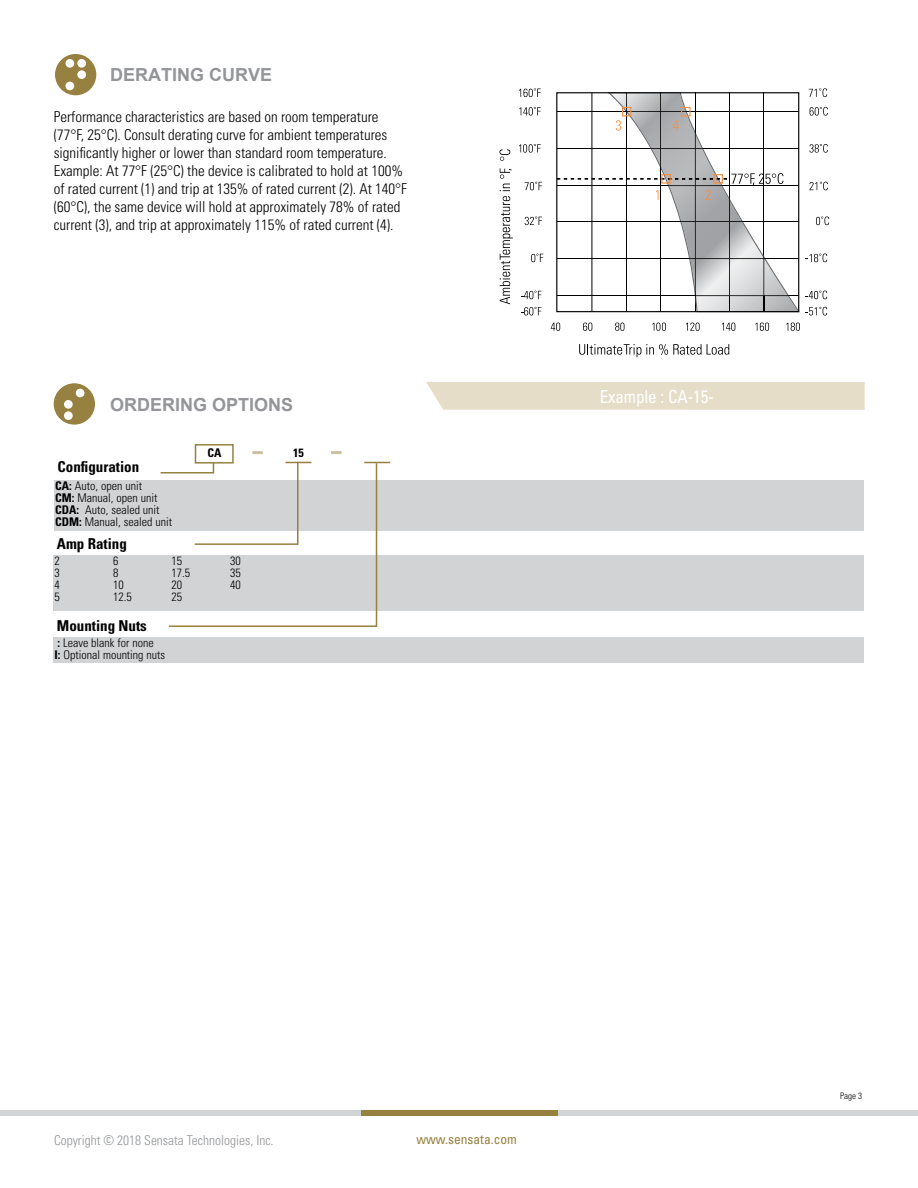
<style>
.page{position:relative;width:918px;height:1188px;background:#fff}
.page>*{position:absolute;margin:0;border:0;box-sizing:border-box;transform-origin:0 0}
.t1{font:700 18px "Arial";color:#939598}
.t2{font:condensed 18px "Univers";letter-spacing:-.01em;color:#fff;scale:.95 1}
.t3{font:300 condensed 15px/18px "Univers";color:#000}
.t4{font:700 condensed 15px "Univers";color:#000}
.t5{font:300 condensed 13.5px "Univers";color:#939598}
.t6{font:condensed 13.5px "Univers";color:#978141}
.t7{font:300 condensed 12px/12.1px "Univers";color:#000}
.t8{font:700 condensed 12px "Univers";color:#000}
.t9{font:300 condensed 9px "Univers";color:#000}
.s1{font-weight:700}
</style>
<div class="page">
<div style="left:0;top:1110px;width:918px;height:6px;background:#d1d3d4"></div>
<div style="left:361px;top:1110px;width:197px;height:6px;background:#978141"></div>
<div style="left:54px;top:383px;width:41px;height:42px;background:#978141;border-radius:50%"></div>
<div style="left:76px;top:389px;width:9px;height:8px;background:#fff;border-radius:50%"></div>
<div style="left:64px;top:400px;width:9px;height:9px;background:#fff;border-radius:50%"></div>
<div style="left:64px;top:411px;width:9px;height:9px;background:#fff;border-radius:50%"></div>
<div style="left:55px;top:54px;width:41px;height:41px;background:#978141;border-radius:50%"></div>
<div style="left:66px;top:59px;width:8px;height:9px;background:#fff;border-radius:50%"></div>
<div style="left:77px;top:59px;width:9px;height:9px;background:#fff;border-radius:50%"></div>
<div style="left:77px;top:70px;width:9px;height:9px;background:#fff;border-radius:50%"></div>
<div style="left:66px;top:82px;width:8px;height:8px;background:#fff;border-radius:50%"></div>
<div style="left:426px;top:382px;width:439px;height:28px;background:#e6ddc9"></div>
<div style="left:195px;top:444px;width:39px;height:20px;border:2px solid #978141"></div>
<div style="left:55px;top:480px;width:809px;height:51px;background:#d1d3d4"></div>
<div style="left:54px;top:555px;width:810px;height:55px;background:#d1d3d4"></div>
<div style="left:54px;top:637px;width:810px;height:26px;background:#d1d3d4"></div>
<svg style="left:159px;top:460px;width:231px;height:167px"></svg>
<svg style="left:252px;top:451px;width:11px;height:3px"></svg>
<svg style="left:331px;top:451px;width:11px;height:3px"></svg>
<svg style="left:519px;top:144px;width:22px;height:9px"></svg>
<svg style="left:519px;top:107px;width:22px;height:9px"></svg>
<svg style="left:519px;top:88px;width:22px;height:9px"></svg>
<svg style="left:525px;top:182px;width:17px;height:8px"></svg>
<svg style="left:521px;top:307px;width:20px;height:8px"></svg>
<svg style="left:521px;top:291px;width:20px;height:8px"></svg>
<svg style="left:531px;top:254px;width:12px;height:8px"></svg>
<svg style="left:525px;top:216px;width:17px;height:9px"></svg>
<svg style="left:809px;top:144px;width:19px;height:9px"></svg>
<svg style="left:810px;top:107px;width:18px;height:9px"></svg>
<svg style="left:809px;top:88px;width:18px;height:9px"></svg>
<svg style="left:809px;top:182px;width:19px;height:8px"></svg>
<svg style="left:806px;top:307px;width:21px;height:9px"></svg>
<svg style="left:806px;top:291px;width:21px;height:8px"></svg>
<svg style="left:806px;top:254px;width:21px;height:8px"></svg>
<svg style="left:816px;top:216px;width:13px;height:9px"></svg>
<svg style="left:551px;top:323px;width:9px;height:8px"></svg>
<svg style="left:583px;top:323px;width:9px;height:8px"></svg>
<svg style="left:615px;top:323px;width:10px;height:8px"></svg>
<svg style="left:579px;top:344px;width:150px;height:13px"></svg>
<svg style="left:500px;top:168px;width:13px;height:136px"></svg>
<svg style="left:499px;top:149px;width:11px;height:12px"></svg>
<svg style="left:652px;top:323px;width:14px;height:8px"></svg>
<svg style="left:686px;top:323px;width:14px;height:8px"></svg>
<svg style="left:722px;top:323px;width:13px;height:8px"></svg>
<svg style="left:755px;top:323px;width:14px;height:8px"></svg>
<svg style="left:786px;top:323px;width:14px;height:8px"></svg>
<svg style="left:558px;top:92px;width:242px;height:220px"></svg>
<div style="left:556px;top:92px;width:243px;height:220px;border:1px solid #000"></div>
<p class="t1" style="left:110px;top:63px;width:163px">DERATING CURVE</p>
<p class="t3" style="left:54px;top:108px;width:355px">Performance characteristics are based on room temperature (77°F, 25°C). Consult derating curve for ambient temperatures significantly higher or lower than standard room temperature.<br>Example: At 77°F (25°C) the device is calibrated to hold at 100% of rated current (1) and trip at 135% of rated current (2). At 140°F (60°C), the same device will hold at approximately 78% of rated current (3), and trip at approximately 115% of rated current (4).</p>
<p class="t1" style="left:110px;top:392px;width:185px">ORDERING OPTIONS</p>
<p class="t4" style="left:58px;top:457px;width:83px">Configuration</p>
<p class="t7" style="left:55px;top:479px;width:118px"><span class="s1">CA:</span> Auto, open unit<br><span class="s1">CM:</span> Manual, open unit<br><span class="s1">CDA:</span> Auto, sealed unit<br><span class="s1">CDM:</span> Manual, sealed unit</p>
<p class="t4" style="left:57px;top:534px;width:72px">Amp Rating</p>
<p class="t8" style="left:207px;top:446px;width:16px">CA</p>
<p class="t8" style="left:293px;top:446px;width:12px">15</p>
<p class="t7" style="left:55px;top:555px;width:7px;text-align:justify">2<br>3<br>4<br>5</p>
<p class="t7" style="left:113px;top:555px;width:20px">6<br>8<br>10<br>12.5</p>
<p class="t7" style="left:172px;top:555px;width:20px">15<br>17.5<br>20<br>25</p>
<p class="t7" style="left:230px;top:555px;width:12px;text-align:justify">30<br>35<br>40</p>
<p class="t7" style="left:55px;top:637px;width:112px"><span class="s1">:</span> Leave blank for none<br><span class="s1">I:</span> Optional mounting nuts</p>
<p class="t4" style="left:57px;top:616px;width:91px">Mounting Nuts</p>
<p class="t2" style="left:600px;top:385px;width:122px">Example : CA-15-</p>
<p class="t5" style="left:54px;top:1132px;width:221px">Copyright © 2018 Sensata Technologies, Inc.</p>
<p class="t6" style="left:416px;top:1131px;width:102px">www.sensata.com</p>
<p class="t9" style="left:840px;top:1090px;width:23px">Page 3</p>
</div>
